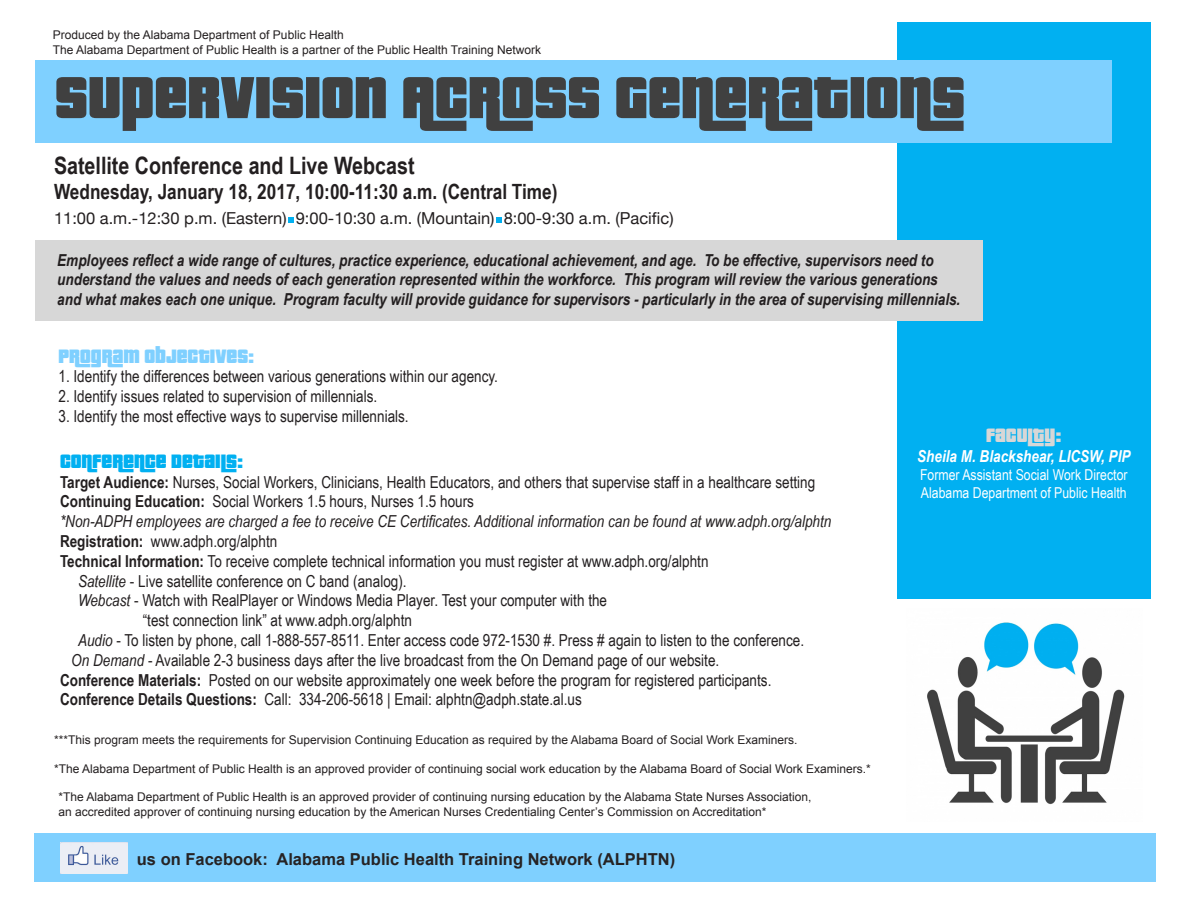
<style>
.page{position:relative;width:1188px;height:918px;background:#fff}
.page>*{position:absolute;margin:0;border:0;box-sizing:border-box;transform-origin:0 0}
.t1{font:700 24px "Arial Narrow";color:#231f20}
.t2{font:700 21px "Arial Narrow";color:#231f20}
.t3{font:21px "Pricedown Bl";color:#01b0f1}
.t4{font:21px "Pricedown Bl";color:#7fd0ff}
.t5{font:21px "Pricedown Bl";color:#d7d7d7}
.t6{font:16.5px/19.8px "Arial Narrow";color:#231f20}
.t7{font:italic 700 16.5px/19.8px "Arial Narrow";color:#231f20}
.t8{font:italic 16.5px/19.8px "Arial Narrow";color:#231f20}
.t9{font:16.5px "Helvetica Neue";color:#231f20}
.t10{font:700 16.5px "Arial";color:#262324}
.t11{font:italic 700 16.5px "Arial Narrow";color:#fff}
.t12{font:15px "Arial Narrow";color:#fff}
.t13{font:12px/14.4px "Arial";color:#231f20}
.s1{font-weight:700}
.s2{font-weight:700;font-style:normal}
.s3{font-style:normal}
.s4{font-style:italic}
</style>
<div class="page">
<div style="left:897px;top:22px;width:253px;height:576px;background:#01b0f1"></div>
<div style="left:35px;top:240px;width:947px;height:81px;background:#d7d7d7"></div>
<div style="left:34px;top:834px;width:1122px;height:48px;background:#7fd0ff"></div>
<img style="left:60px;top:842px;width:67px;height:31px">
<svg style="left:288px;top:218px;width:6px;height:5px"></svg>
<svg style="left:496px;top:218px;width:6px;height:5px"></svg>
<div style="left:35px;top:61px;width:1077px;height:82px;background:#7fd0ff"></div>
<img style="left:927px;top:622px;width:198px;height:183px">
<svg style="left:56px;top:77px;width:908px;height:54px;fill:#404040"></svg>
<p class="t13" style="left:53px;top:28px;width:292px">Produced by the Alabama Department of Public Health</p>
<p class="t13" style="left:53px;top:43px;width:490px">The Alabama Department of Public Health is a partner of the Public Health Training Network</p>
<p class="t1" style="left:54px;top:147px;width:362px">Satellite Conference and Live Webcast</p>
<p class="t2" style="left:54px;top:176px;width:505px">Wednesday, January 18, 2017, 10:00-11:30 a.m. (Central Time)</p>
<p class="t9" style="left:54px;top:209px;width:621px">11:00 a.m.-12:30 p.m. (Eastern) 9:00-10:30 a.m. (Mountain) 8:00-9:30 a.m. (Pacific)</p>
<p class="t7" style="left:57px;top:249px;width:905px">Employees reflect a wide range of cultures, practice experience, educational achievement, and age. To be effective, supervisors need to understand the values and needs of each generation represented within the workforce. This program will review the various generations and what makes each one unique. Program faculty will provide guidance for supervisors - particularly in the area of supervising millennials.</p>
<p class="t4" style="left:58px;top:345px;width:197px">PROGRAM OBJECTIVES:</p>
<p class="t6" style="left:58px;top:366px;width:441px">1. Identify the differences between various generations within our agency.</p>
<p class="t6" style="left:58px;top:386px;width:320px">2. Identify issues related to supervision of millennials.</p>
<p class="t6" style="left:58px;top:406px;width:352px">3. Identify the most effective ways to supervise millennials.</p>
<p class="t3" style="left:60px;top:450px;width:185px">CONFERENCE DETAILS:</p>
<p class="t6" style="left:60px;top:471px;width:757px"><span class="s1">Target Audience:</span> Nurses, Social Workers, Clinicians, Health Educators, and others that supervise staff in a healthcare setting</p>
<p class="t8" style="left:60px;top:491px;width:773px"><span class="s2">Continuing Education:</span> <span class="s3">Social Workers 1.5 hours, Nurses 1.5 hours<br></span>*Non-ADPH employees are charged a fee to receive CE Certificates. Additional information can be found at www.adph.org/alphtn<br><span class="s2">Registration:</span> <span class="s3">www.adph.org/alphtn</span></p>
<p class="t6" style="left:60px;top:550px;width:650px"><span class="s1">Technical Information:</span> To receive complete technical information you must register at www.adph.org/alphtn</p>
<p class="t6" style="left:78px;top:570px;width:330px"><span class="s4">Satellite</span> - Live satellite conference on C band (analog).</p>
<p class="t6" style="left:78px;top:590px;width:531px"><span class="s4">Webcast</span> - Watch with RealPlayer or Windows Media Player. Test your computer with the</p>
<p class="t6" style="left:143px;top:610px;width:271px">“test connection link” at www.adph.org/alphtn</p>
<p class="t6" style="left:78px;top:630px;width:728px"><span class="s4">Audio</span> - To listen by phone, call 1-888-557-8511. Enter access code 972-1530 #. Press # again to listen to the conference.</p>
<p class="t6" style="left:71px;top:649px;width:650px"><span class="s4">On Demand</span> - Available 2-3 business days after the live broadcast from the On Demand page of our website.</p>
<p class="t6" style="left:60px;top:669px;width:713px"><span class="s1">Conference Materials:</span> Posted on our website approximately one week before the program for registered participants.<br><span class="s1">Conference Details Questions:</span> Call: 334-206-5618 | Email: alphtn@adph.state.al.us</p>
<p class="t13" style="left:54px;top:733px;width:745px">***This program meets the requirements for Supervision Continuing Education as required by the Alabama Board of Social Work Examiners.</p>
<p class="t13" style="left:54px;top:762px;width:818px">*The Alabama Department of Public Health is an approved provider of continuing social work education by the Alabama Board of Social Work Examiners.*</p>
<p class="t13" style="left:58px;top:790px;width:755px">*The Alabama Department of Public Health is an approved provider of continuing nursing education by the Alabama State Nurses Association, an accredited approver of continuing nursing education by the American Nurses Credentialing Center’s Commission on Accreditation*</p>
<p class="t10" style="left:137px;top:849px;width:540px">us on Facebook: Alabama Public Health Training Network (ALPHTN)</p>
<p class="t5" style="left:986px;top:425px;width:77px">FACULTY:</p>
<p class="t11" style="left:917px;top:444px;width:215px">Sheila M. Blackshear, LICSW, PIP</p>
<p class="t12" style="left:920px;top:464px;width:209px">Former Assistant Social Work Director</p>
<p class="t12" style="left:921px;top:482px;width:207px">Alabama Department of Public Health</p>
</div>
